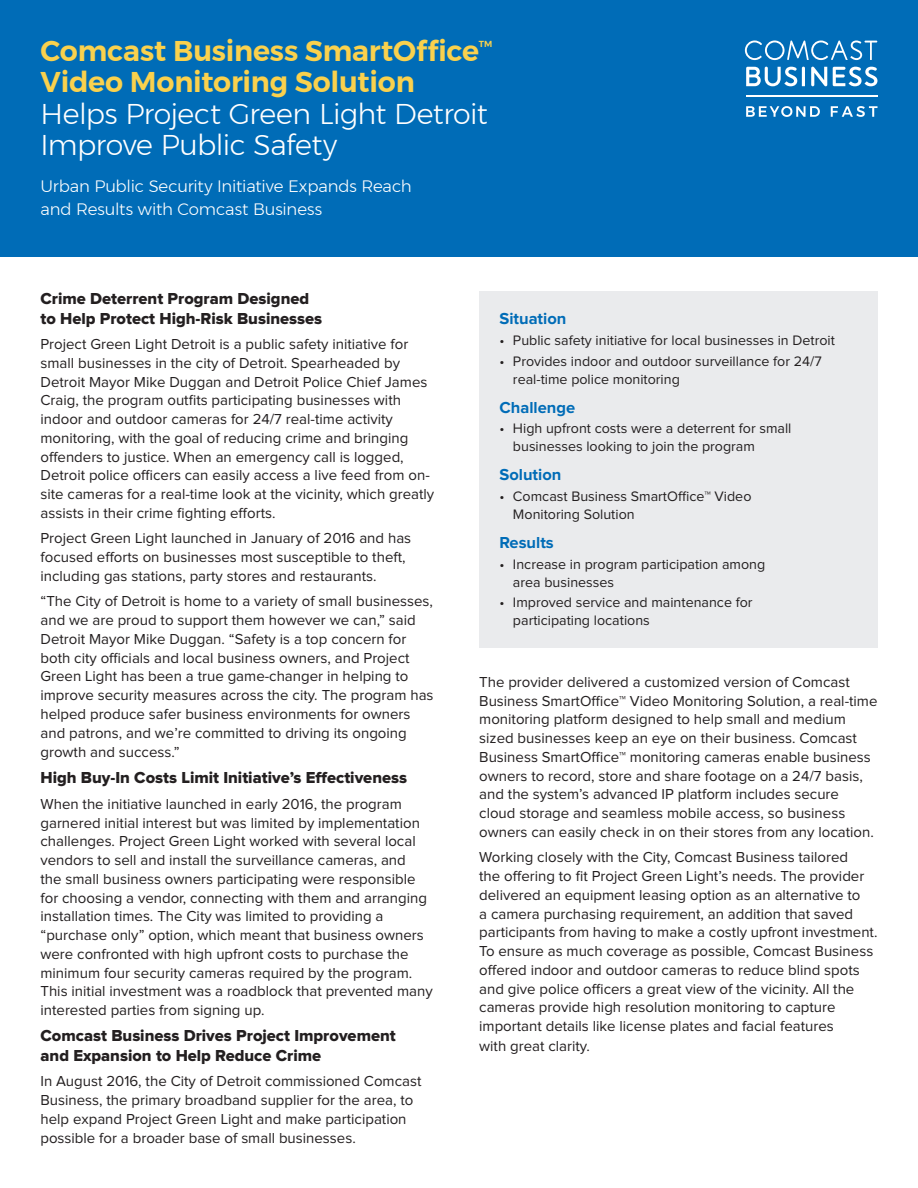
<style>
.page{position:relative;width:918px;height:1188px;background:#fff}
.page>*{position:absolute;margin:0;border:0;box-sizing:border-box;transform-origin:0 0}
.t1{font:600 28.5px "Montserrat";letter-spacing:-.01em;color:#fad14d}
.t2{font:300 28.5px/31.5px "Montserrat";letter-spacing:-.02em;color:#fff}
.t3{font:16.5px/19.5px "Proxima Nova Extrabld";color:#231f20}
.t4{font:300 16.5px/23.2px "Montserrat";letter-spacing:-.01em;color:#fff}
.t5{font:700 16.5px "Proxima Nova";color:#006cb7}
.t6{font:15px/18.8px "Proxima Nova";color:#231f20}
.t7{font:14.25px/18px "Proxima Nova";color:#231f20}
.t8{font:600 8.7px "Montserrat";color:#fad14d}
</style>
<div class="page">
<div style="left:0;top:0;width:918px;height:256px;background:#006cb7"></div>
<svg style="left:746px;top:106px;width:74px;height:11px"></svg>
<svg style="left:831px;top:106px;width:47px;height:11px"></svg>
<svg style="left:745px;top:40px;width:132px;height:20px"></svg>
<svg style="left:811px;top:67px;width:16px;height:19px"></svg>
<svg style="left:746px;top:67px;width:59px;height:19px"></svg>
<svg style="left:833px;top:67px;width:44px;height:19px"></svg>
<hr style="left:746px;top:96px;width:131px;height:1px;background:#fff">
<div style="left:479px;top:291px;width:399px;height:357px;background:#eaebed"></div>
<h1 class="t1" style="left:40px;top:28px;width:440px">Comcast Business SmartOffice</h1>
<p class="t8" style="left:479px;top:37px;width:15px">TM</p>
<h1 class="t1" style="left:41px;top:59px;width:376px">Video Monitoring Solution</h1>
<h1 class="t2" style="left:41px;top:97px;width:449px">Helps Project Green Light Detroit<br>Improve Public Safety</h1>
<p class="t4" style="left:40px;top:174px;width:373px">Urban Public Security Initiative Expands Reach and Results with Comcast Business</p>
<p class="t3" style="left:40px;top:290px;width:283px">Crime Deterrent Program Designed to Help Protect High-Risk Businesses</p>
<p class="t6" style="left:40px;top:335px;width:395px">Project Green Light Detroit is a public safety initiative for small businesses in the city of Detroit. Spearheaded by Detroit Mayor Mike Duggan and Detroit Police Chief James Craig, the program outfits participating businesses with indoor and outdoor cameras for 24/7 real-time activity monitoring, with the goal of reducing crime and bringing offenders to justice. When an emergency call is logged, Detroit police officers can easily access a live feed from on&shy;site cameras for a real-time look at the vicinity, which greatly assists in their crime fighting efforts.</p>
<p class="t6" style="left:40px;top:529px;width:372px">Project Green Light launched in January of 2016 and has focused efforts on businesses most susceptible to theft, including gas stations, party stores and restaurants.</p>
<p class="t6" style="left:40px;top:592px;width:395px">“The City of Detroit is home to a variety of small businesses, and we are proud to support them however we can,” said Detroit Mayor Mike Duggan. “Safety is a top concern for both city officials and local business owners, and Project Green Light has been a true game-changer in helping to improve security measures across the city. The program has helped produce safer business environments for owners and patrons, and we’re committed to driving its ongoing growth and success.”</p>
<p class="t3" style="left:40px;top:769px;width:368px">High Buy-In Costs Limit Initiative’s Effectiveness</p>
<p class="t6" style="left:40px;top:795px;width:394px">When the initiative launched in early 2016, the program garnered initial interest but was limited by implementation challenges. Project Green Light worked with several local vendors to sell and install the surveillance cameras, and<br>the small business owners participating were responsible for choosing a vendor, connecting with them and arranging installation times. The City was limited to providing a “purchase only” option, which meant that business owners were confronted with high upfront costs to purchase the minimum four security cameras required by the program.<br>This initial investment was a roadblock that prevented many interested parties from signing up.</p>
<p class="t3" style="left:40px;top:1027px;width:357px">Comcast Business Drives Project Improvement and Expansion to Help Reduce Crime</p>
<p class="t6" style="left:40px;top:1072px;width:382px">In August 2016, the City of Detroit commissioned Comcast Business, the primary broadband supplier for the area, to help expand Project Green Light and make participation possible for a broader base of small businesses.</p>
<p class="t5" style="left:499px;top:309px;width:68px">Situation</p>
<p class="t7" style="left:499px;top:332px;width:337px">• Public safety initiative for local businesses in Detroit</p>
<p class="t7" style="left:513px;top:352px;width:310px;text-indent:-13px">• Provides indoor and outdoor surveillance for 24/7 real-time police monitoring</p>
<p class="t5" style="left:499px;top:398px;width:77px">Challenge</p>
<p class="t7" style="left:513px;top:420px;width:280px;text-indent:-13px">• High upfront costs were a deterrent for small businesses looking to join the program</p>
<p class="t5" style="left:499px;top:465px;width:63px">Solution</p>
<p class="t7" style="left:513px;top:488px;width:240px;text-indent:-13px">• Comcast Business SmartOffice™ Video<br>Monitoring Solution</p>
<p class="t5" style="left:499px;top:533px;width:56px">Results</p>
<p class="t7" style="left:513px;top:555px;width:254px;text-indent:-13px">• Increase in program participation among area businesses</p>
<p class="t7" style="left:513px;top:594px;width:241px;text-indent:-13px">• Improved service and maintenance for participating locations</p>
<p class="t6" style="left:479px;top:673px;width:400px">The provider delivered a customized version of Comcast Business SmartOffice™ Video Monitoring Solution, a real-time monitoring platform designed to help small and medium sized businesses keep an eye on their business. Comcast Business SmartOffice™ monitoring cameras enable business owners to record, store and share footage on a 24/7 basis, and the system’s advanced IP platform includes secure cloud storage and seamless mobile access, so business owners can easily check in on their stores from any location.</p>
<p class="t6" style="left:479px;top:848px;width:400px">Working closely with the City, Comcast Business tailored<br>the offering to fit Project Green Light’s needs. The provider delivered an equipment leasing option as an alternative to<br>a camera purchasing requirement, an addition that saved participants from having to make a costly upfront investment.<br>To ensure as much coverage as possible, Comcast Business offered indoor and outdoor cameras to reduce blind spots and give police officers a great view of the vicinity. All the cameras provide high resolution monitoring to capture important details like license plates and facial features<br>with great clarity.</p>
</div>
